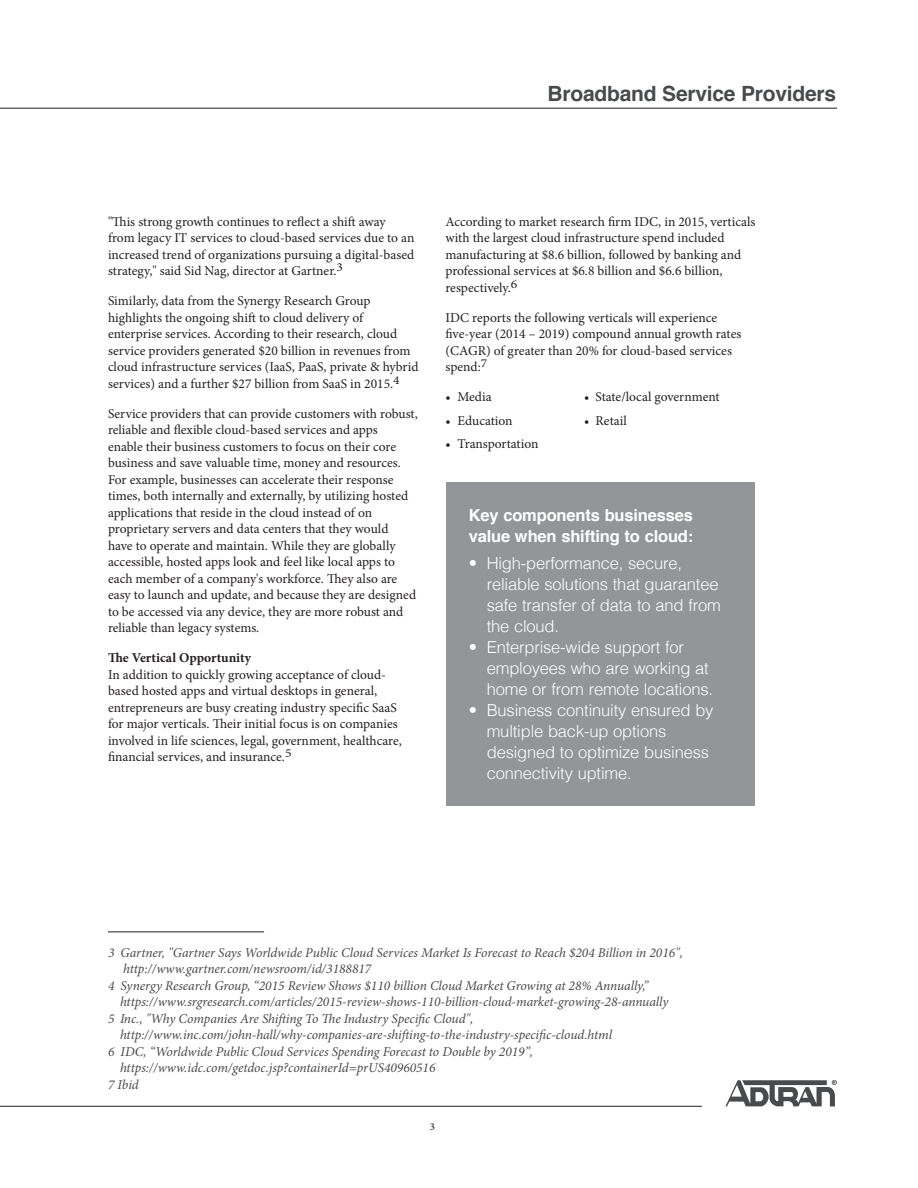
<style>
.page{position:relative;width:918px;height:1188px;background:#fff}
.page>*{position:absolute;margin:0;border:0;box-sizing:border-box;transform-origin:0 0}
.t1{font:700 21px "Helvetica";letter-spacing:-.01em;color:#494a4b}
._01b_Callout_Quote{font:300 16.5px/21px "Helvetica";letter-spacing:-.01em;color:#fff}
._01b_Callout_Quote-2{font:700 16.5px/21px "Helvetica";letter-spacing:-.01em;color:#fff}
._2a_Body_Copy_-_1st{font:13.5px/16.5px "Minion Pro";color:#231f20}
.Footnotes{font:italic 13.5px "Minion Pro";letter-spacing:-.005em;color:#494a4b}
._5_Paragraph_Bullets{font:13.5px "Minion Pro";color:#231f20}
._3_Paragraph_Subhead{font:700 13.5px "Minion Pro";color:#231f20}
.t2{font:700 10.5px "Minion Pro";color:#494a4b}
</style>
<div class="page">
<svg style="left:725px;top:1080px;width:112px;height:26px"></svg>
<hr style="left:0;top:108px;width:837px;height:1px;background:#231f20">
<hr style="left:0;top:1106px;width:702px;height:1px;background:#231f20">
<div style="left:446px;top:482px;width:309px;height:324px;background:#939598"></div>
<hr style="left:108px;top:932px;width:156px;height:1px;background:#231f20">
<h1 class="t1" style="left:548px;top:76px;width:290px">Broadband Service Providers</h1>
<p class="_2a_Body_Copy_-_1st" style="left:108px;top:213px;width:308px">"This strong growth continues to reflect a shift away from legacy IT services to cloud-based services due to an increased trend of organizations pursuing a digital-based strategy," said Sid Nag, director at Gartner.<sup>3</sup></p>
<p class="_2a_Body_Copy_-_1st" style="left:108px;top:293px;width:312px">Similarly, data from the Synergy Research Group highlights the ongoing shift to cloud delivery of enterprise services. According to their research, cloud service providers generated $20 billion in revenues from cloud infrastructure services (IaaS, PaaS, private &amp; hybrid services) and a further $27 billion from SaaS in 2015.<sup>4</sup></p>
<p class="_2a_Body_Copy_-_1st" style="left:108px;top:405px;width:311px">Service providers that can provide customers with robust, reliable and flexible cloud-based services and apps<br>enable their business customers to focus on their core business and save valuable time, money and resources.<br>For example, businesses can accelerate their response times, both internally and externally, by utilizing hosted applications that reside in the cloud instead of on proprietary servers and data centers that they would<br>have to operate and maintain. While they are globally accessible, hosted apps look and feel like local apps to each member of a company's workforce. They also are easy to launch and update, and because they are designed to be accessed via any device, they are more robust and reliable than legacy systems.</p>
<p class="_3_Paragraph_Subhead" style="left:108px;top:648px;width:145px">The Vertical Opportunity</p>
<p class="_2a_Body_Copy_-_1st" style="left:108px;top:666px;width:295px">In addition to quickly growing acceptance of cloud&shy;based hosted apps and virtual desktops in general, entrepreneurs are busy creating industry specific SaaS for major verticals. Their initial focus is on companies involved in life sciences, legal, government, healthcare, financial services, and insurance.<sup>5</sup></p>
<p class="_2a_Body_Copy_-_1st" style="left:446px;top:213px;width:311px">According to market research firm IDC, in 2015, verticals with the largest cloud infrastructure spend included manufacturing at $8.6 billion, followed by banking and professional services at $6.8 billion and $6.6 billion, respectively.<sup>6</sup></p>
<p class="_2a_Body_Copy_-_1st" style="left:446px;top:309px;width:297px">IDC reports the following verticals will experience five-year (2014 – 2019) compound annual growth rates (CAGR) of greater than 20% for cloud-based services spend:<sup>7</sup></p>
<p class="_5_Paragraph_Bullets" style="left:446px;top:388px;width:48px">• Media</p>
<p class="_5_Paragraph_Bullets" style="left:584px;top:388px;width:137px">• State/local government</p>
<p class="_5_Paragraph_Bullets" style="left:446px;top:411px;width:69px">• Education</p>
<p class="_5_Paragraph_Bullets" style="left:584px;top:411px;width:44px">• Retail</p>
<p class="_5_Paragraph_Bullets" style="left:446px;top:434px;width:95px">• Transportation</p>
<p class="_01b_Callout_Quote-2" style="left:469px;top:505px;width:226px">Key components businesses value when shifting to cloud:</p>
<p class="_01b_Callout_Quote" style="left:487px;top:552px;width:236px;text-indent:-18px">• High-performance, secure, reliable solutions that guarantee safe transfer of data to and from the cloud.</p>
<p class="_01b_Callout_Quote" style="left:487px;top:636px;width:228px;text-indent:-18px">• Enterprise-wide support for employees who are working at home or from remote locations.</p>
<p class="_01b_Callout_Quote" style="left:487px;top:699px;width:228px;text-indent:-18px">• Business continuity ensured by multiple back-up options designed to optimize business connectivity uptime.</p>
<p class="Footnotes" style="left:108px;top:943px;width:577px">3 Gartner, "Gartner Says Worldwide Public Cloud Services Market Is Forecast to Reach $204 Billion in 2016",</p>
<p class="Footnotes" style="left:123px;top:960px;width:250px">http://www.gartner.com/newsroom/id/3188817</p>
<p class="Footnotes" style="left:108px;top:976px;width:542px">4 Synergy Research Group, “2015 Review Shows $110 billion Cloud Market Growing at 28% Annually,”</p>
<p class="Footnotes" style="left:120px;top:993px;width:550px">https://www.srgresearch.com/articles/2015-review-shows-110-billion-cloud-market-growing-28-annually</p>
<p class="Footnotes" style="left:108px;top:1009px;width:367px">5 Inc., "Why Companies Are Shifting To The Industry Specific Cloud",</p>
<p class="Footnotes" style="left:120px;top:1026px;width:494px">http://www.inc.com/john-hall/why-companies-are-shifting-to-the-industry-specific-cloud.html</p>
<p class="Footnotes" style="left:108px;top:1042px;width:427px">6 IDC, “Worldwide Public Cloud Services Spending Forecast to Double by 2019”,</p>
<p class="Footnotes" style="left:120px;top:1059px;width:317px">https://www.idc.com/getdoc.jsp?containerId=prUS40960516</p>
<p class="Footnotes" style="left:108px;top:1075px;width:32px">7 Ibid</p>
<p class="t2" style="left:430px;top:1119px;width:7px">3</p>
</div>
